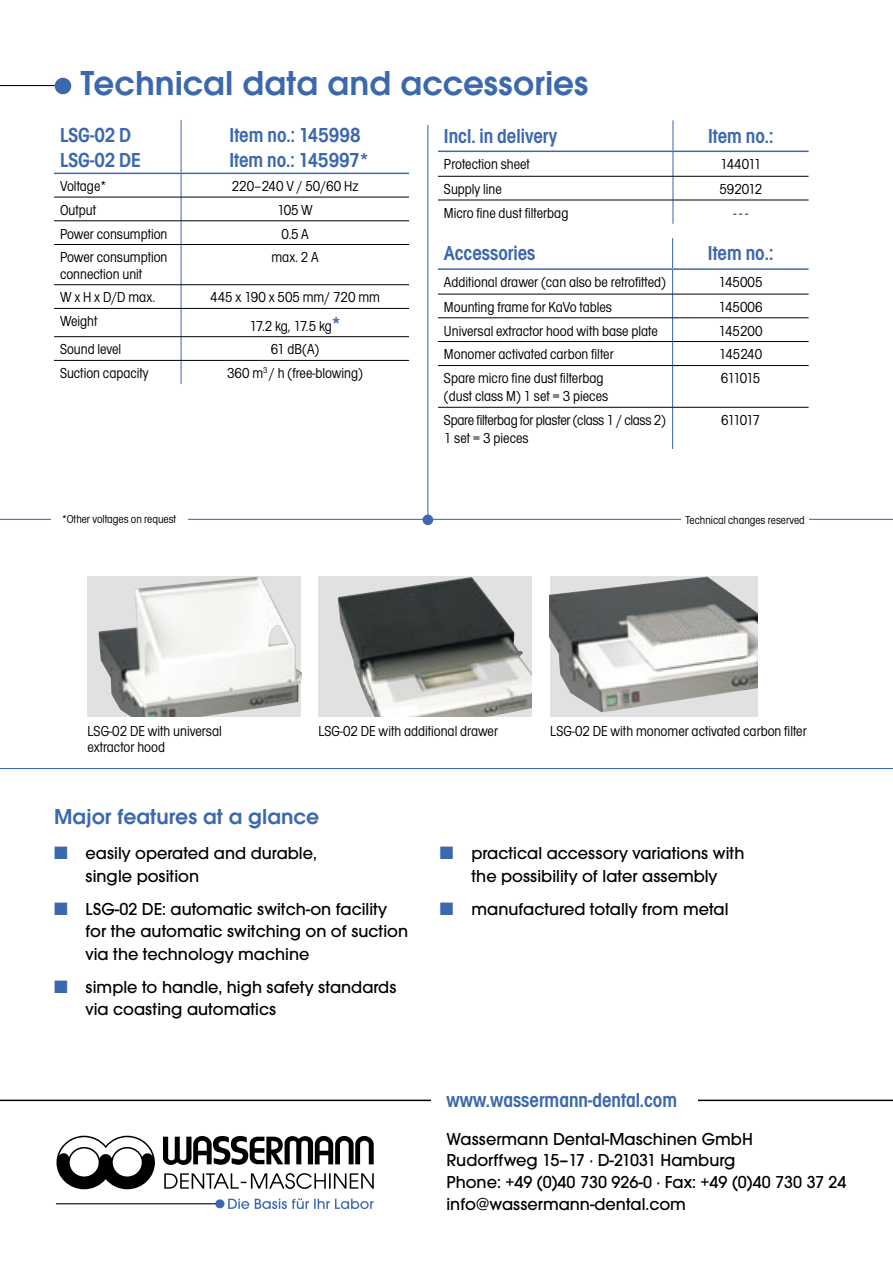
<style>
.page{position:relative;width:893px;height:1263px;background:#fff}
.page>*{position:absolute;margin:0;border:0;box-sizing:border-box;transform-origin:0 0}
.t1{font:600 36px "Avant Garde Gothic Itc T";color:#3c68ae}
.t2{font:600 22.5px "Avant Garde Gothic Itc T";color:#3c68ae}
.t3{font:600 condensed 21px "Avant Garde Gothic Itc T";color:#3c68ae}
.t4{font:500 18px/22.5px "Avant Garde Gothic Itc T";color:#000}
.t5{font:condensed 15px/16.5px "Avant Garde Gothic Itc T";color:#000}
.t6{font:condensed 15px "Avant Garde Gothic Itc T";letter-spacing:-.02em;color:#000}
.t7{font:condensed 12px "Avant Garde Gothic Itc T";color:#000}
.s1{font-family:"Balance Regular Caps";font-weight:400;font-size:75px}
.s2{font-weight:600;font-size:21px;color:#3c68ae}
.s3{color:#3c68ae}
</style>
<div class="page">
<hr style="left:181px;top:120px;width:1px;height:53px;background:#3c68ae">
<svg style="left:181px;top:174px;width:1px;height:70px"></svg>
<hr style="left:181px;top:245px;width:1px;height:40px;background:#3c68ae">
<svg style="left:181px;top:285px;width:1px;height:99px"></svg>
<hr style="left:54px;top:173px;width:127px;height:1px;background:#3c68ae">
<hr style="left:181px;top:173px;width:228px;height:1px;background:#3c68ae">
<hr style="left:54px;top:197px;width:127px;height:1px;background:#000">
<hr style="left:181px;top:197px;width:228px;height:1px;background:#000">
<hr style="left:54px;top:221px;width:127px;height:1px;background:#000">
<hr style="left:181px;top:221px;width:228px;height:1px;background:#000">
<hr style="left:54px;top:244px;width:127px;height:1px;background:#000">
<hr style="left:181px;top:244px;width:228px;height:1px;background:#000">
<hr style="left:54px;top:284px;width:127px;height:1px;background:#000">
<hr style="left:181px;top:284px;width:228px;height:1px;background:#000">
<hr style="left:54px;top:308px;width:127px;height:1px;background:#000">
<hr style="left:181px;top:308px;width:228px;height:1px;background:#000">
<hr style="left:54px;top:336px;width:127px;height:1px;background:#000">
<hr style="left:181px;top:336px;width:228px;height:1px;background:#000">
<hr style="left:54px;top:360px;width:127px;height:1px;background:#000">
<hr style="left:181px;top:360px;width:228px;height:1px;background:#000">
<hr style="left:672px;top:238px;width:1px;height:30px;background:#3c68ae">
<svg style="left:672px;top:270px;width:1px;height:95px"></svg>
<hr style="left:672px;top:366px;width:1px;height:41px;background:#3c68ae">
<hr style="left:672px;top:407px;width:1px;height:42px;background:#3c68ae">
<hr style="left:438px;top:268px;width:235px;height:2px;background:#3c68ae">
<hr style="left:673px;top:268px;width:136px;height:2px;background:#3c68ae">
<hr style="left:438px;top:294px;width:235px;height:1px;background:#000">
<hr style="left:673px;top:294px;width:136px;height:1px;background:#000">
<hr style="left:438px;top:318px;width:235px;height:1px;background:#000">
<hr style="left:673px;top:318px;width:136px;height:1px;background:#000">
<hr style="left:438px;top:341px;width:235px;height:1px;background:#000">
<hr style="left:673px;top:341px;width:136px;height:1px;background:#000">
<hr style="left:438px;top:365px;width:235px;height:1px;background:#000">
<hr style="left:673px;top:365px;width:136px;height:1px;background:#000">
<hr style="left:438px;top:407px;width:235px;height:1px;background:#000">
<hr style="left:673px;top:407px;width:136px;height:1px;background:#000">
<hr style="left:0;top:85px;width:64px;height:1px;background:#000">
<hr style="left:427px;top:125px;width:1px;height:393px;background:#3c68ae">
<hr style="left:0;top:519px;width:893px;height:1px;background:#3c68ae">
<div style="left:423px;top:514px;width:10px;height:11px;background:#3c68ae;border-radius:50%"></div>
<hr style="left:673px;top:120px;width:1px;height:31px;background:#3c68ae">
<svg style="left:673px;top:152px;width:1px;height:72px"></svg>
<hr style="left:438px;top:151px;width:235px;height:1px;background:#3c68ae">
<hr style="left:673px;top:151px;width:136px;height:1px;background:#3c68ae">
<hr style="left:438px;top:176px;width:235px;height:1px;background:#000">
<hr style="left:673px;top:176px;width:136px;height:1px;background:#000">
<hr style="left:438px;top:200px;width:235px;height:1px;background:#000">
<hr style="left:673px;top:200px;width:136px;height:1px;background:#000">
<hr style="left:0;top:768px;width:893px;height:1px;background:#3c68ae">
<div style="left:550px;top:576px;width:207px;height:140px;background:#e1e1e1"></div>
<img style="left:550px;top:577px;width:207px;height:135px">
<div style="left:318px;top:576px;width:214px;height:140px;background:#e1e1e1"></div>
<img style="left:338px;top:577px;width:194px;height:139px">
<div style="left:88px;top:576px;width:213px;height:140px;background:#e1e1e1"></div>
<img style="left:98px;top:576px;width:203px;height:140px">
<svg style="left:163px;top:1136px;width:211px;height:53px"></svg>
<svg style="left:56px;top:1136px;width:99px;height:53px"></svg>
<svg style="left:228px;top:1199px;width:21px;height:10px"></svg>
<svg style="left:255px;top:1198px;width:119px;height:11px"></svg>
<hr style="left:56px;top:1203px;width:160px;height:1px;background:#000">
<div style="left:215px;top:1199px;width:9px;height:9px;background:#3c68ae;border-radius:50%"></div>
<hr style="left:0;top:1099px;width:893px;height:2px;background:#000">
<div style="left:431px;top:1086px;width:266px;height:26px;background:#fff"></div>
<div style="left:51px;top:512px;width:136px;height:15px;background:#fff"></div>
<div style="left:682px;top:513px;width:127px;height:14px;background:#fff"></div>
<p class="t1" style="left:45px;top:62px;width:545px"><span class="s1">•</span>Technical data and accessories</p>
<p class="t3" style="left:444px;top:123px;width:115px">Incl. in delivery</p>
<p class="t3" style="left:708px;top:123px;width:67px">Item no.:</p>
<p class="t5" style="left:444px;top:156px;width:87px">Protection sheet</p>
<p class="t5" style="left:720px;top:156px;width:42px">144011</p>
<p class="t5" style="left:444px;top:180px;width:59px">Supply line</p>
<p class="t5" style="left:719px;top:180px;width:44px">592012</p>
<p class="t5" style="left:444px;top:204px;width:126px">Micro fine dust filterbag</p>
<p class="t5" style="left:733px;top:204px;width:16px">- - -</p>
<p class="t3" style="left:60px;top:123px;width:73px">LSG-02 D</p>
<p class="t3" style="left:60px;top:148px;width:82px">LSG-02 DE</p>
<p class="t3" style="left:230px;top:123px;width:132px">Item no.: 145998</p>
<p class="t3" style="left:229px;top:148px;width:141px">Item no.: 145997*</p>
<p class="t5" style="left:60px;top:178px;width:48px">Voltage*</p>
<p class="t5" style="left:232px;top:178px;width:128px">220–240 V / 50/60 Hz</p>
<p class="t5" style="left:60px;top:201px;width:38px">Output</p>
<p class="t5" style="left:277px;top:201px;width:37px">105 W</p>
<p class="t5" style="left:60px;top:225px;width:109px">Power consumption</p>
<p class="t5" style="left:281px;top:225px;width:29px">0.5 A</p>
<p class="t5" style="left:60px;top:249px;width:109px">Power consumption connection unit</p>
<p class="t5" style="left:271px;top:249px;width:49px">max. 2 A</p>
<p class="t5" style="left:60px;top:289px;width:97px">W x H x D/D max.</p>
<p class="t5" style="left:210px;top:289px;width:171px">445 x 190 x 505 mm/ 720 mm</p>
<p class="t5" style="left:60px;top:313px;width:39px">Weight</p>
<p class="t5" style="left:249px;top:317px;width:93px">17.2 kg, 17.5 kg<span class="s2">*</span></p>
<p class="t5" style="left:60px;top:341px;width:63px">Sound level</p>
<p class="t5" style="left:271px;top:341px;width:50px">61 dB(A)</p>
<p class="t5" style="left:60px;top:365px;width:90px">Suction capacity</p>
<p class="t5" style="left:227px;top:365px;width:137px">360 m<sup>3</sup> / h (free-blowing)</p>
<p class="t3" style="left:444px;top:241px;width:93px">Accessories</p>
<p class="t3" style="left:708px;top:241px;width:67px">Item no.:</p>
<p class="t5" style="left:444px;top:273px;width:224px">Additional drawer (can also be retrofitted)</p>
<p class="t5" style="left:719px;top:273px;width:45px">145005</p>
<p class="t5" style="left:444px;top:298px;width:170px">Mounting frame for KaVo tables</p>
<p class="t5" style="left:719px;top:298px;width:45px">145006</p>
<p class="t5" style="left:444px;top:322px;width:215px">Universal extractor hood with base plate</p>
<p class="t5" style="left:719px;top:322px;width:45px">145200</p>
<p class="t5" style="left:444px;top:346px;width:171px">Monomer activated carbon filter</p>
<p class="t5" style="left:719px;top:346px;width:45px">145240</p>
<p class="t5" style="left:444px;top:370px;width:161px">Spare micro fine dust filterbag</p>
<p class="t5" style="left:444px;top:388px;width:166px">(dust class M) 1 set = 3 pieces</p>
<p class="t5" style="left:721px;top:370px;width:41px">611015</p>
<p class="t6" style="left:444px;top:411px;width:223px">Spare filterbag for plaster (class 1 / class 2)</p>
<p class="t5" style="left:444px;top:429px;width:86px">1 set = 3 pieces</p>
<p class="t5" style="left:721px;top:411px;width:41px">611017</p>
<p class="t7" style="left:62px;top:512px;width:116px">*Other voltages on request</p>
<p class="t7" style="left:685px;top:513px;width:121px">Technical changes reserved</p>
<p class="t5" style="left:88px;top:722px;width:136px">LSG-02 DE with universal</p>
<p class="t5" style="left:318px;top:722px;width:181px">LSG-02 DE with additional drawer</p>
<p class="t5" style="left:550px;top:722px;width:258px">LSG-02 DE with monomer activated carbon filter</p>
<p class="t5" style="left:88px;top:739px;width:79px">extractor hood</p>
<p class="t2" style="left:54px;top:803px;width:267px">Major features at a glance</p>
<p class="t4" style="left:54px;top:842px;width:264px"><span class="s3">■</span> easily operated and durable,</p>
<p class="t4" style="left:86px;top:864px;width:115px">single position</p>
<p class="t4" style="left:54px;top:897px;width:334px"><span class="s3">■</span> LSG-02 DE: automatic switch-on facility</p>
<p class="t4" style="left:86px;top:920px;width:324px">for the automatic switching on of suction via the technology machine</p>
<p class="t4" style="left:86px;top:975px;width:313px;text-indent:-32px"><span class="s3">■</span> simple to handle, high safety standards via coasting automatics</p>
<p class="t4" style="left:440px;top:842px;width:306px"><span class="s3">■</span> practical accessory variations with</p>
<p class="t4" style="left:471px;top:864px;width:247px">the possibility of later assembly</p>
<p class="t4" style="left:440px;top:897px;width:290px"><span class="s3">■</span> manufactured totally from metal</p>
<p class="t3" style="left:446px;top:1087px;width:232px">www.wassermann-dental.com</p>
<p class="t4" style="left:446px;top:1127px;width:308px">Wassermann Dental-Maschinen GmbH</p>
<p class="t4" style="left:446px;top:1149px;width:291px">Rudorffweg 15–17 · D-21031 Hamburg</p>
<p class="t4" style="left:446px;top:1171px;width:402px">Phone: +49 (0)40 730 926-0 · Fax: +49 (0)40 730 37 24</p>
<p class="t4" style="left:446px;top:1192px;width:241px">info@wassermann-dental.com</p>
</div>
